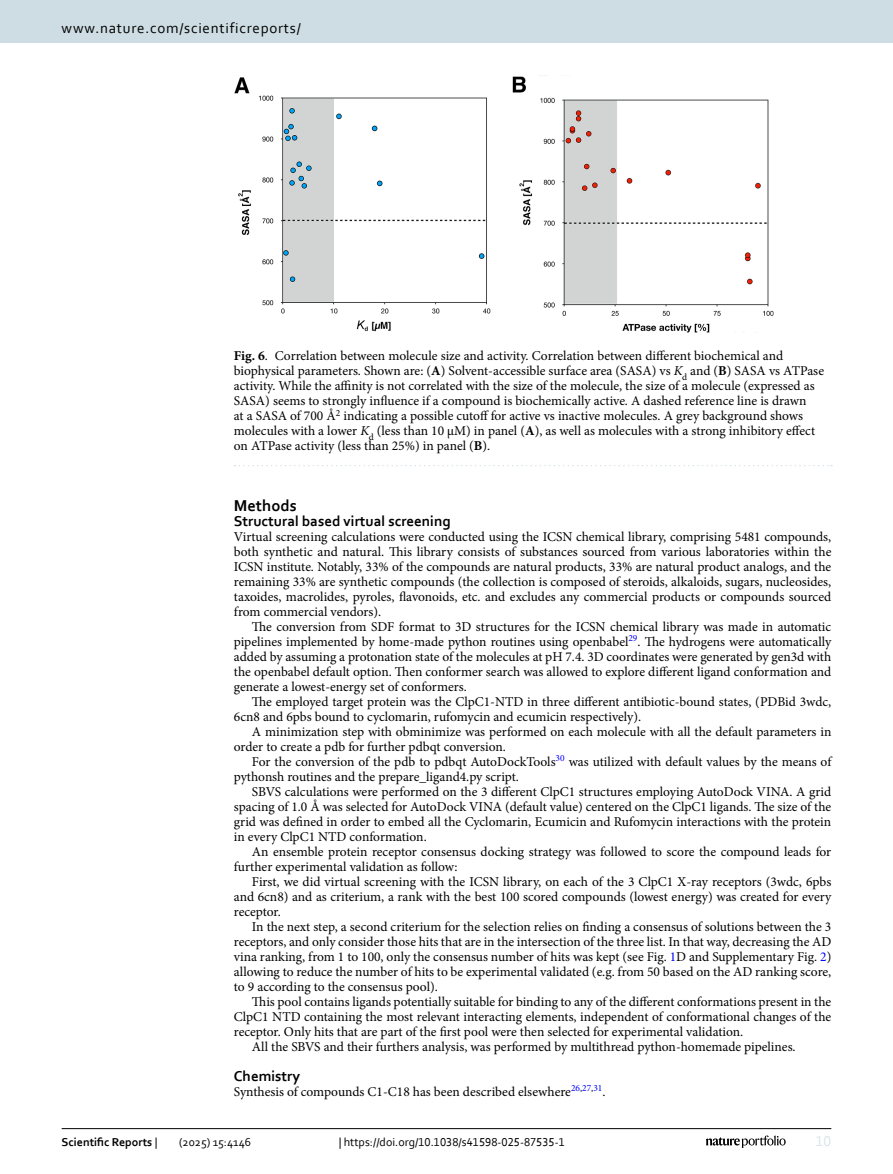
<style>
.page{position:relative;width:893px;height:1174px;background:#fff}
.page>*{position:absolute;margin:0;border:0;box-sizing:border-box;transform-origin:0 0}
.Head_1{font:700 16.5px "Corbel";color:#000}
.t1{font:15px "Corbel";letter-spacing:.05em;color:#000}
.Head_2_After_1{font:700 15px "Corbel";color:#000}
.Head_2{font:700 15px "Corbel";color:#000}
.t2{font:15px "Corbel";color:#d9e4eb}
.Body_Text_Indent{font:13.5px/15px "Minion Pro";color:#000;text-align:justify}
.Figure_Caption{font:13.5px/15px "Minion Pro";color:#000}
.Body_Text{font:13.5px/15px "Minion Pro";color:#000;text-align:justify}
.t3{font:12px "Corbel";color:#000}
.t4{font:700 12px "Corbel";color:#000}
.s1{font-weight:700}
.s2{font-style:italic}
.s3{color:#00f}
.s4{font-weight:400}
</style>
<div class="page">
<img style="left:234px;top:76px;width:540px;height:256px">
<svg style="left:235px;top:465px;width:597px;height:1px"></svg>
<hr style="left:62px;top:1128px;width:769px;height:1px;background:#000">
<svg style="left:706px;top:1135px;width:80px;height:12px"></svg>
<div style="left:0;top:0;width:893px;height:43px;background:#cedde4"></div>
<p class="t1" style="left:62px;top:18px;width:241px">www.nature.com/scientificreports/</p>
<p class="Figure_Caption" style="left:234px;top:348px;width:592px"><span class="s1">Fig. 6</span>. Correlation between molecule size and activity. Correlation between different biochemical and biophysical parameters. Shown are: (<span class="s1">A</span>) Solvent-accessible surface area (SASA) vs <span class="s2">K</span><sub>d</sub> and (<span class="s1">B</span>) SASA vs ATPase activity. While the affinity is not correlated with the size of the molecule, the size of a molecule (expressed as SASA) seems to strongly influence if a compound is biochemically active. A dashed reference line is drawn<br>at a SASA of 700 Å<sup>2</sup> indicating a possible cutoff for active vs inactive molecules. A grey background shows molecules with a lower <span class="s2">K</span><sub>d</sub> (less than 10 μM) in panel (<span class="s1">A</span>), as well as molecules with a strong inhibitory effect on ATPase activity (less than 25%) in panel (<span class="s1">B</span>).</p>
<p class="Head_1" style="left:234px;top:495px;width:64px">Methods</p>
<p class="Head_2_After_1" style="left:234px;top:511px;width:218px">Structural based virtual screening</p>
<p class="Body_Text" style="left:234px;top:529px;width:599px">Virtual screening calculations were conducted using the ICSN chemical library, comprising 5481 compounds, both synthetic and natural. This library consists of substances sourced from various laboratories within the ICSN institute. Notably, 33% of the compounds are natural products, 33% are natural product analogs, and the remaining 33% are synthetic compounds (the collection is composed of steroids, alkaloids, sugars, nucleosides, taxoides, macrolides, pyroles, flavonoids, etc. and excludes any commercial products or compounds sourced from commercial vendors).</p>
<p class="Body_Text_Indent" style="left:234px;top:619px;width:599px;text-indent:18px">The conversion from SDF format to 3D structures for the ICSN chemical library was made in automatic pipelines implemented by home-made python routines using openbabel<sup>29</sup>. The hydrogens were automatically added by assuming a protonation state of the molecules at pH 7.4. 3D coordinates were generated by gen3d with the openbabel default option. Then conformer search was allowed to explore different ligand conformation and generate a lowest-energy set of conformers.</p>
<p class="Body_Text_Indent" style="left:234px;top:694px;width:599px;text-indent:18px">The employed target protein was the ClpC1-NTD in three different antibiotic-bound states, (PDBid 3wdc,<br>6cn8 and 6pbs bound to cyclomarin, rufomycin and ecumicin respectively).</p>
<p class="Body_Text_Indent" style="left:234px;top:724px;width:599px;text-indent:18px">A minimization step with obminimize was performed on each molecule with all the default parameters in order to create a pdb for further pdbqt conversion.</p>
<p class="Body_Text_Indent" style="left:234px;top:754px;width:599px;text-indent:18px">For the conversion of the pdb to pdbqt AutoDockTools<sup>30</sup> was utilized with default values by the means of pythonsh routines and the prepare_ligand4.py script.</p>
<p class="Body_Text_Indent" style="left:234px;top:784px;width:599px;text-indent:18px">SBVS calculations were performed on the 3 different ClpC1 structures employing AutoDock VINA. A grid spacing of 1.0 Å was selected for AutoDock VINA (default value) centered on the ClpC1 ligands. The size of the grid was defined in order to embed all the Cyclomarin, Ecumicin and Rufomycin interactions with the protein in every ClpC1 NTD conformation.</p>
<p class="Body_Text_Indent" style="left:234px;top:844px;width:599px;text-indent:18px">An ensemble protein receptor consensus docking strategy was followed to score the compound leads for further experimental validation as follow:</p>
<p class="Body_Text_Indent" style="left:234px;top:874px;width:599px;text-indent:18px">First, we did virtual screening with the ICSN library, on each of the 3 ClpC1 X-ray receptors (3wdc, 6pbs and 6cn8) and as criterium, a rank with the best 100 scored compounds (lowest energy) was created for every receptor.</p>
<p class="Body_Text_Indent" style="left:234px;top:919px;width:599px;text-indent:18px">In the next step, a second criterium for the selection relies on finding a consensus of solutions between the 3 receptors, and only consider those hits that are in the intersection of the three list. In that way, decreasing the AD vina ranking, from 1 to 100, only the consensus number of hits was kept (see Fig. <span class="s3">1</span>D and Supplementary Fig. <span class="s3">2</span>) allowing to reduce the number of hits to be experimental validated (e.g. from 50 based on the AD ranking score, to 9 according to the consensus pool).</p>
<p class="Body_Text_Indent" style="left:234px;top:994px;width:599px;text-indent:18px">This pool contains ligands potentially suitable for binding to any of the different conformations present in the ClpC1 NTD containing the most relevant interacting elements, independent of conformational changes of the receptor. Only hits that are part of the first pool were then selected for experimental validation.</p>
<p class="Body_Text_Indent" style="left:252px;top:1039px;width:545px">All the SBVS and their furthers analysis, was performed by multithread python-homemade pipelines.</p>
<p class="Head_2" style="left:234px;top:1066px;width:68px">Chemistry</p>
<p class="Body_Text" style="left:234px;top:1084px;width:373px">Synthesis of compounds C1-C18 has been described elsewhere<sup>26</sup><sup>,</sup><sup>27</sup><sup>,</sup><sup>31</sup>.</p>
<p class="t4" style="left:62px;top:1134px;width:97px">Scientific Reports <span class="s4">|</span></p>
<p class="t3" style="left:179px;top:1134px;width:74px">(2025) 15:4146</p>
<p class="t3" style="left:339px;top:1134px;width:228px">| https://doi.org/10.1038/s41598-025-87535-1</p>
<p class="t2" style="left:816px;top:1132px;width:17px">10</p>
</div>
